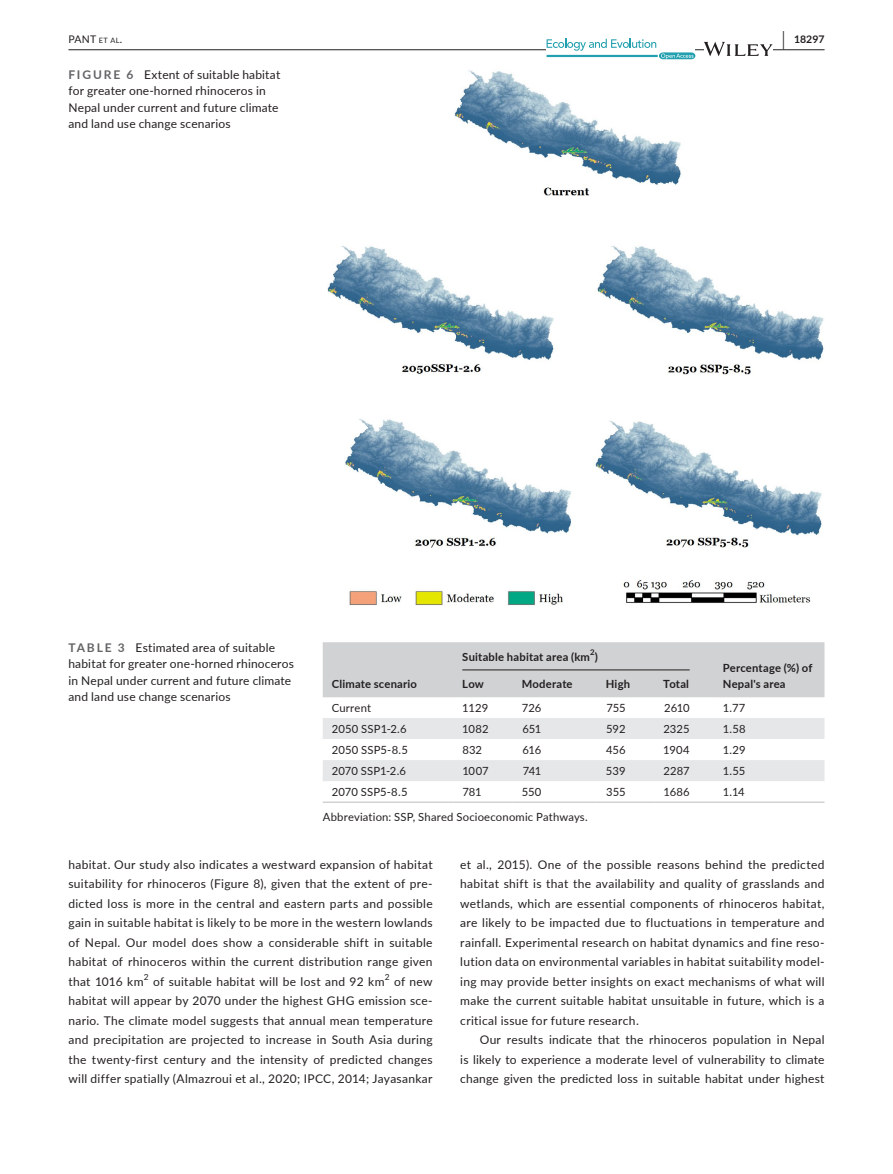
<style>
.page{position:relative;width:893px;height:1174px;background:#fff}
.page>*{position:absolute;margin:0;border:0;box-sizing:border-box;transform-origin:0 0}
.t1{font:12px/19.5px "Lato";letter-spacing:.015em;color:#231f20;text-align:justify}
.t2{font:11.25px "Lato";letter-spacing:.015em;color:#231f20}
.t3{font:700 11.25px "Lato";letter-spacing:.02em;color:#231f20}
.t4{font:10.5px "Lato";color:#231f20}
.t5{font:700 10.5px "Lato";color:#231f20}
.t6{font:700 7.8px "Lato";color:#231f20}
.s1{font-size:7.35px}
.s2{font-size:19.5px}
.s3{font-weight:700;color:#636366}
</style>
<div class="page">
<hr style="left:68px;top:49px;width:756px;height:1px;background:#231f20">
<svg style="left:547px;top:39px;width:148px;height:20px"></svg>
<svg style="left:704px;top:42px;width:69px;height:14px"></svg>
<img style="left:327px;top:70px;width:497px;height:535px">
<div style="left:323px;top:642px;width:501px;height:55px;background:#d1d2d4"></div>
<svg style="left:323px;top:718px;width:501px;height:63px"></svg>
<hr style="left:323px;top:801px;width:130px;height:2px;background:#d1d2d4">
<hr style="left:453px;top:801px;width:60px;height:2px;background:#d1d2d4">
<hr style="left:513px;top:801px;width:84px;height:2px;background:#d1d2d4">
<hr style="left:597px;top:801px;width:57px;height:2px;background:#d1d2d4">
<hr style="left:654px;top:801px;width:60px;height:2px;background:#d1d2d4">
<hr style="left:714px;top:801px;width:110px;height:2px;background:#d1d2d4">
<hr style="left:462px;top:669px;width:228px;height:1px;background:#231f20">
<p class="t4" style="left:68px;top:31px;width:55px">PANT <span class="s1">et al</span>.</p>
<p class="t5" style="left:782px;top:31px;width:44px"><span class="s2">|</span> 18297</p>
<p class="t1" style="left:68px;top:66px;width:213px;line-height:16.5px;text-align:left"><span class="s3">FIGURE 6</span> Extent of suitable habitat for greater one-horned rhinoceros in Nepal under current and future climate and land use change scenarios</p>
<p class="t1" style="left:68px;top:639px;width:227px;line-height:16.5px;text-align:left"><span class="s3">TABLE 3</span> Estimated area of suitable habitat for greater one-horned rhinoceros in Nepal under current and future climate and land use change scenarios</p>
<p class="t3" style="left:332px;top:675px;width:87px">Climate scenario</p>
<p class="t6" style="left:590px;top:647px;width:6px">2</p>
<p class="t3" style="left:462px;top:648px;width:137px">Suitable habitat area (km )</p>
<p class="t3" style="left:723px;top:660px;width:91px">Percentage (%) of</p>
<p class="t3" style="left:462px;top:675px;width:23px">Low</p>
<p class="t3" style="left:522px;top:675px;width:52px">Moderate</p>
<p class="t3" style="left:606px;top:675px;width:26px">High</p>
<p class="t3" style="left:663px;top:675px;width:27px">Total</p>
<p class="t3" style="left:723px;top:675px;width:64px">Nepal's area</p>
<p class="t2" style="left:332px;top:700px;width:41px">Current</p>
<p class="t2" style="left:462px;top:700px;width:27px">1129</p>
<p class="t2" style="left:522px;top:700px;width:21px">726</p>
<p class="t2" style="left:606px;top:700px;width:21px">755</p>
<p class="t2" style="left:664px;top:700px;width:27px">2610</p>
<p class="t2" style="left:723px;top:700px;width:24px">1.77</p>
<p class="t2" style="left:332px;top:721px;width:76px">2050 SSP1-2.6</p>
<p class="t2" style="left:462px;top:721px;width:28px">1082</p>
<p class="t2" style="left:522px;top:721px;width:20px">651</p>
<p class="t2" style="left:606px;top:721px;width:21px">592</p>
<p class="t2" style="left:663px;top:721px;width:28px">2325</p>
<p class="t2" style="left:723px;top:721px;width:24px">1.58</p>
<p class="t2" style="left:332px;top:742px;width:78px">2050 SSP5-8.5</p>
<p class="t2" style="left:462px;top:742px;width:21px">832</p>
<p class="t2" style="left:522px;top:742px;width:20px">616</p>
<p class="t2" style="left:606px;top:742px;width:21px">456</p>
<p class="t2" style="left:663px;top:742px;width:28px">1904</p>
<p class="t2" style="left:723px;top:742px;width:24px">1.29</p>
<p class="t2" style="left:332px;top:763px;width:76px">2070 SSP1-2.6</p>
<p class="t2" style="left:462px;top:763px;width:28px">1007</p>
<p class="t2" style="left:523px;top:763px;width:20px">741</p>
<p class="t2" style="left:606px;top:763px;width:21px">539</p>
<p class="t2" style="left:663px;top:763px;width:28px">2287</p>
<p class="t2" style="left:723px;top:763px;width:24px">1.55</p>
<p class="t2" style="left:332px;top:784px;width:77px">2070 SSP5-8.5</p>
<p class="t2" style="left:462px;top:784px;width:21px">781</p>
<p class="t2" style="left:522px;top:784px;width:21px">550</p>
<p class="t2" style="left:606px;top:784px;width:21px">355</p>
<p class="t2" style="left:663px;top:784px;width:28px">1686</p>
<p class="t2" style="left:723px;top:784px;width:23px">1.14</p>
<p class="t2" style="left:323px;top:809px;width:266px">Abbreviation: SSP, Shared Socioeconomic Pathways.</p>
<p class="t1" style="left:68px;top:854px;width:366px">habitat. Our study also indicates a westward expansion of habitat suitability for rhinoceros (Figure 8), given that the extent of pre&shy;dicted loss is more in the central and eastern parts and possible gain in suitable habitat is likely to be more in the western lowlands of Nepal. Our model does show a considerable shift in suitable habitat of rhinoceros within the current distribution range given that 1016 km<sup>2</sup> of suitable habitat will be lost and 92 km<sup>2</sup> of new habitat will appear by 2070 under the highest GHG emission sce&shy;nario. The climate model suggests that annual mean temperature and precipitation are projected to increase in South Asia during the twenty-first century and the intensity of predicted changes will differ spatially (Almazroui et al., 2020; IPCC, 2014; Jayasankar</p>
<p class="t1" style="left:460px;top:854px;width:366px">et al., 2015). One of the possible reasons behind the predicted habitat shift is that the availability and quality of grasslands and wetlands, which are essential components of rhinoceros habitat, are likely to be impacted due to fluctuations in temperature and rainfall. Experimental research on habitat dynamics and fine reso&shy;lution data on environmental variables in habitat suitability model&shy;ing may provide better insights on exact mechanisms of what will make the current suitable habitat unsuitable in future, which is a critical issue for future research.</p>
<p class="t1" style="left:460px;top:1029px;width:366px;text-indent:20px">Our results indicate that the rhinoceros population in Nepal is likely to experience a moderate level of vulnerability to climate change given the predicted loss in suitable habitat under highest</p>
</div>
